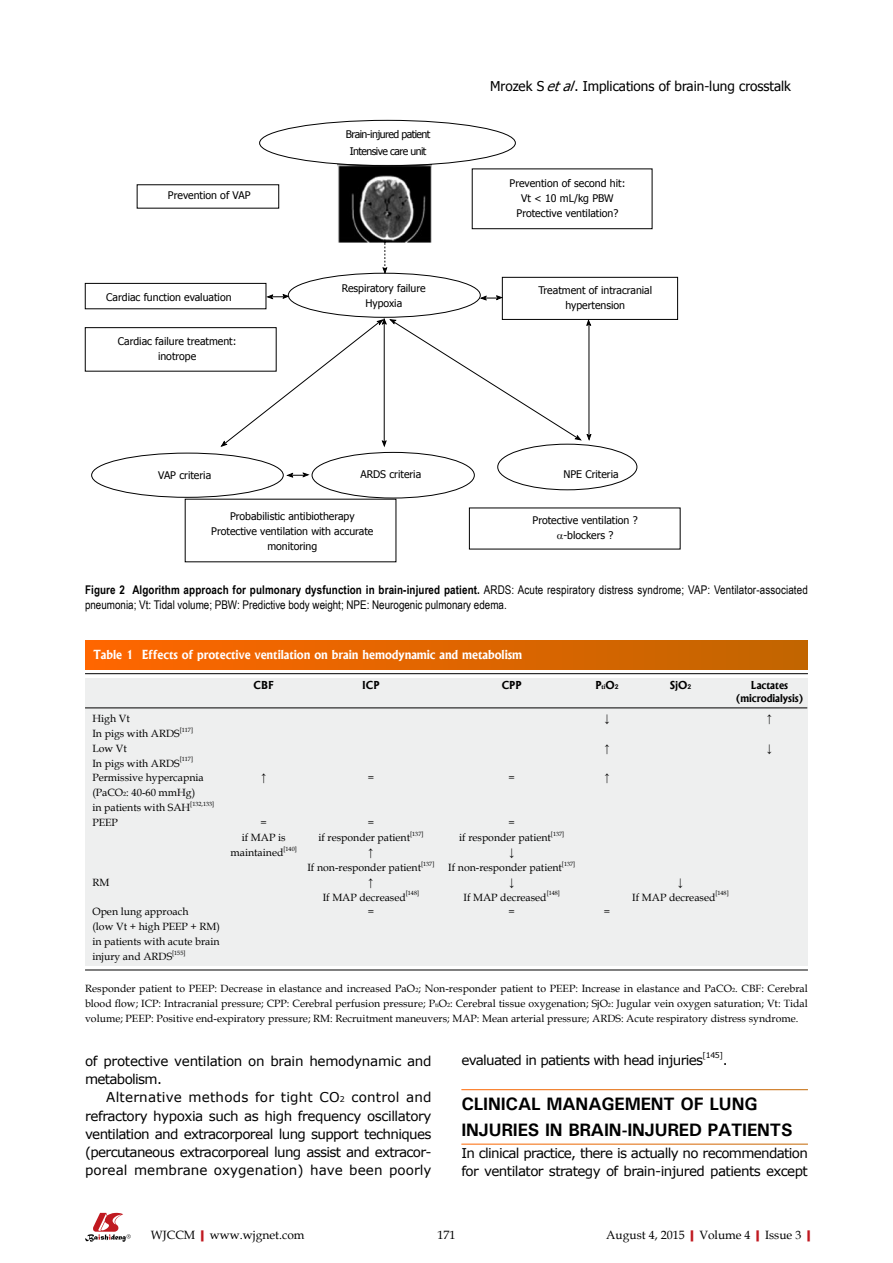
<style>
.page{position:relative;width:893px;height:1263px;background:#fff}
.page>*{position:absolute;margin:0;border:0;box-sizing:border-box;transform-origin:0 0}
.t1{font:700 18px/25.5px "Univers";letter-spacing:-.01em;color:#000}
.t2{font:13.5px/17.7px "Verdana";letter-spacing:-.04em;color:#000}
.t3{font:13.5px "Tahoma";color:#000}
.t4{font:13.5px "Verdana";letter-spacing:-.02em;color:#000}
.t5{font:13.5px "Verdana";letter-spacing:.005em;color:#000}
.t6{font:13.5px "Verdana";letter-spacing:.015em;color:#000}
.t7{font:12px/15px "Arial Narrow";color:#000}
.t8{font:700 12px "Albertus";color:#fff}
.t9{font:12px "Book Antiqua";color:#000}
.t10{font:10.5px/15px "Book Antiqua";color:#000}
.t11{font:10.5px/15px "Tahoma";color:#000;text-align:center}
.t12{font:10.5px/16.5px "Tahoma";letter-spacing:-.05em;color:#000;text-align:center}
.t13{font:700 10.5px/12.6px "Albertus";color:#000;text-align:center}
.t14{font:7.8px "Verdana";color:#000}
.t15{font:6.15px "Book Antiqua";color:#000}
.t16{font:700 6.15px "Albertus";color:#000}
.s1{font-style:italic}
.s2{font-weight:700}
.s3{font-size:6.15px}
.s4{font-size:10.5px}
.s5{font-size:7.8px}
.s6{font-weight:700;color:#c01920}
</style>
<div class="page">
<svg style="left:85px;top:1213px;width:46px;height:29px"></svg>
<div style="left:85px;top:640px;width:723px;height:29px;background:linear-gradient(to right,#f60,#c16500)"></div>
<div style="left:85px;top:678px;width:723px;height:287px;background:#eeefef"></div>
<hr style="left:85px;top:673px;width:723px;height:1px;background:#000">
<hr style="left:85px;top:708px;width:722px;height:1px;background:#000">
<img style="left:337px;top:164px;width:95px;height:78px">
<div style="left:259px;top:120px;width:257px;height:46px;border:1px solid #000;border-radius:50%"></div>
<div style="left:85px;top:283px;width:181px;height:26px;border:1px solid #000"></div>
<div style="left:85px;top:327px;width:191px;height:44px;border:1px solid #000"></div>
<div style="left:91px;top:453px;width:192px;height:44px;border:1px solid #000;border-radius:50%"></div>
<div style="left:312px;top:452px;width:163px;height:46px;border:1px solid #000;border-radius:50%"></div>
<div style="left:288px;top:273px;width:192px;height:44px;border:1px solid #000;border-radius:50%"></div>
<div style="left:502px;top:277px;width:176px;height:43px;border:1px solid #000"></div>
<div style="left:472px;top:169px;width:180px;height:60px;border:1px solid #000"></div>
<svg style="left:382px;top:240px;width:5px;height:33px"></svg>
<svg style="left:221px;top:318px;width:370px;height:129px"></svg>
<svg style="left:267px;top:294px;width:22px;height:5px"></svg>
<svg style="left:287px;top:472px;width:22px;height:6px"></svg>
<svg style="left:481px;top:295px;width:21px;height:5px"></svg>
<hr style="left:85px;top:969px;width:723px;height:1px;background:#000">
<p class="t11" style="left:168px;top:187px;width:84px">Prevention of VAP</p>
<p class="t11" style="left:106px;top:289px;width:127px">Cardiac function evaluation</p>
<p class="t11" style="left:118px;top:333px;width:120px">Cardiac failure treatment: inotrope</p>
<p class="t12" style="left:346px;top:126px;width:86px">Brain-injured patient<br>Intensive care unit</p>
<p class="t11" style="left:342px;top:280px;width:85px">Respiratory failure<br>Hypoxia</p>
<p class="t11" style="left:158px;top:467px;width:55px">VAP criteria</p>
<p class="t11" style="left:360px;top:466px;width:62px">ARDS criteria</p>
<p class="t11" style="left:211px;top:509px;width:164px">Probabilistic antibiotherapy<br>Protective ventilation with accurate monitoring</p>
<p class="t3" style="left:490px;top:77px;width:302px">Mrozek S <span class="s1">etal</span>. Implications of brain-lung crosstalk</p>
<p class="t11" style="left:510px;top:175px;width:117px">Prevention of second hit:<br>Vt &lt; 10 mL/kg PBW<br>Protective ventilation?</p>
<p class="t11" style="left:538px;top:282px;width:115px">Treatment of intracranial hypertension</p>
<p class="t11" style="left:563px;top:466px;width:57px">NPE Criteria</p>
<p class="t11" style="left:563px;top:512px;width:76px;text-align:left;text-indent:-31px">Protective ventilation ? -blockers ?</p>
<p class="t7" style="left:85px;top:582px;width:724px"><span class="s2">Figure 2 Algorithm approach for pulmonary dysfunction in brain-injured patient.</span> ARDS: Acute respiratory distress syndrome; VAP: Ventilator-associated pneumonia; Vt: Tidal volume; PBW: Predictive body weight; NPE: Neurogenic pulmonary edema.</p>
<p class="t8" style="left:94px;top:647px;width:430px">Table 1 Effects of protective ventilation on brain hemodynamic and metabolism</p>
<p class="t10" style="left:92px;top:710px;width:89px">High Vt<br>In pigs with ARDS</p>
<p class="t15" style="left:180px;top:725px;width:15px">[117]</p>
<p class="t10" style="left:92px;top:740px;width:89px">Low Vt<br>In pigs with ARDS</p>
<p class="t15" style="left:180px;top:755px;width:15px">[117]</p>
<p class="t10" style="left:92px;top:770px;width:113px">Permissive hypercapnia (PaCO<span class="s3">2</span>: 40-60 mmHg) in patients with SAH</p>
<p class="t15" style="left:190px;top:800px;width:25px">[132,133]</p>
<p class="t13" style="left:253px;top:679px;width:22px">CBF</p>
<p class="t13" style="left:362px;top:679px;width:19px">ICP</p>
<p class="t13" style="left:502px;top:679px;width:21px">CPP</p>
<p class="t16" style="left:595px;top:683px;width:25px"><span class="s4">P</span>ti<span class="s4">O</span>2</p>
<p class="t13" style="left:670px;top:679px;width:23px">SjO<span class="s3">2</span></p>
<p class="t13" style="left:736px;top:679px;width:69px">Lactates (microdialysis)</p>
<p class="t10" style="left:604px;top:710px;width:7px">↓</p>
<p class="t10" style="left:767px;top:710px;width:7px">↑</p>
<p class="t10" style="left:604px;top:740px;width:7px">↑</p>
<p class="t10" style="left:767px;top:740px;width:7px">↓</p>
<p class="t10" style="left:261px;top:770px;width:7px">↑</p>
<p class="t10" style="left:368px;top:770px;width:8px">=</p>
<p class="t10" style="left:508px;top:770px;width:8px">=</p>
<p class="t10" style="left:604px;top:770px;width:7px">↑</p>
<p class="t10" style="left:92px;top:815px;width:27px">PEEP</p>
<p class="t10" style="left:260px;top:815px;width:8px">=</p>
<p class="t10" style="left:242px;top:830px;width:45px">if MAP is</p>
<p class="t10" style="left:231px;top:845px;width:54px">maintained</p>
<p class="t15" style="left:283px;top:844px;width:15px">[140]</p>
<p class="t10" style="left:318px;top:815px;width:93px;text-indent:49px">=<br>if responder patient</p>
<p class="t15" style="left:410px;top:829px;width:15px">[137]</p>
<p class="t10" style="left:459px;top:815px;width:93px;text-indent:49px">=<br>if responder patient</p>
<p class="t15" style="left:551px;top:829px;width:15px">[137]</p>
<p class="t10" style="left:307px;top:844px;width:115px;text-indent:61px">↑<br>If non-responder patient</p>
<p class="t10" style="left:448px;top:844px;width:115px;text-indent:61px">↓<br>If non-responder patient</p>
<p class="t15" style="left:421px;top:859px;width:15px">[137]</p>
<p class="t15" style="left:562px;top:859px;width:15px">[137]</p>
<p class="t10" style="left:92px;top:874px;width:18px">RM</p>
<p class="t10" style="left:323px;top:874px;width:85px;text-indent:46px">↑<br>If MAP decreased</p>
<p class="t15" style="left:406px;top:889px;width:15px">[148]</p>
<p class="t10" style="left:463px;top:874px;width:85px;text-indent:46px">↓<br>If MAP decreased</p>
<p class="t15" style="left:547px;top:889px;width:15px">[148]</p>
<p class="t10" style="left:92px;top:904px;width:129px">Open lung approach<br>(low Vt + high PEEP + RM) in patients with acute brain injury and ARDS</p>
<p class="t15" style="left:172px;top:949px;width:15px">[155]</p>
<p class="t10" style="left:368px;top:904px;width:8px">=</p>
<p class="t10" style="left:508px;top:904px;width:8px">=</p>
<p class="t10" style="left:604px;top:904px;width:8px">=</p>
<p class="t10" style="left:632px;top:874px;width:85px;text-indent:46px">↓<br>If MAP decreased</p>
<p class="t15" style="left:715px;top:889px;width:15px">[148]</p>
<p class="t10" style="left:85px;top:981px;width:724px;text-align:justify">Responder patient to PEEP: Decrease in elastance and increased PaO<span class="s3">2</span>; Non-responder patient to PEEP: Increase in elastance and PaCO<span class="s3">2</span>. CBF: Cerebral blood flow; ICP: Intracranial pressure; CPP: Cerebral perfusion pressure; P<span class="s3">ti</span>O<span class="s3">2</span>: Cerebral tissue oxygenation; SjO<span class="s3">2</span>: Jugular vein oxygen saturation; Vt: Tidal volume; PEEP: Positive end-expiratory pressure; RM: Recruitment maneuvers; MAP: Mean arterial pressure; ARDS: Acute respiratory distress syndrome.</p>
<p class="t4" style="left:85px;top:1052px;width:348px">of protective ventilation on brain hemodynamic and</p>
<p class="t2" style="left:85px;top:1070px;width:78px">metabolism.</p>
<p class="t6" style="left:106px;top:1089px;width:327px">Alternative methods for tight CO<span class="s5">2</span> control and</p>
<p class="t2" style="left:85px;top:1106px;width:348px">refractory hypoxia such as high frequency oscillatory</p>
<p class="t2" style="left:85px;top:1125px;width:348px">ventilation and extracorporeal lung support techniques</p>
<p class="t2" style="left:85px;top:1143px;width:346px">(percutaneous extracorporeal lung assist and extracor-</p>
<p class="t5" style="left:85px;top:1162px;width:348px">poreal membrane oxygenation) have been poorly</p>
<p class="t2" style="left:461px;top:1050px;width:243px">evaluated in patients with head injuries</p>
<p class="t14" style="left:702px;top:1050px;width:22px">[145]</p>
<p class="t2" style="left:723px;top:1050px;width:6px">.</p>
<p class="t1" style="left:461px;top:1091px;width:333px">CLINICAL MANAGEMENT OF LUNG<br>INJURIES IN BRAIN-INJURED PATIENTS</p>
<p class="t2" style="left:461px;top:1144px;width:348px">In clinical practice, there is actually no recommendation for ventilator strategy of brain-injured patients except</p>
<p class="t9" style="left:151px;top:1226px;width:155px">WJCCM<span class="s6">|</span>www.wjgnet.com</p>
<p class="t9" style="left:437px;top:1226px;width:19px">171</p>
<p class="t9" style="left:606px;top:1226px;width:211px">August 4, 2015<span class="s6">|</span>Volume 4<span class="s6">|</span>Issue 3<span class="s6">|</span></p>
</div>
